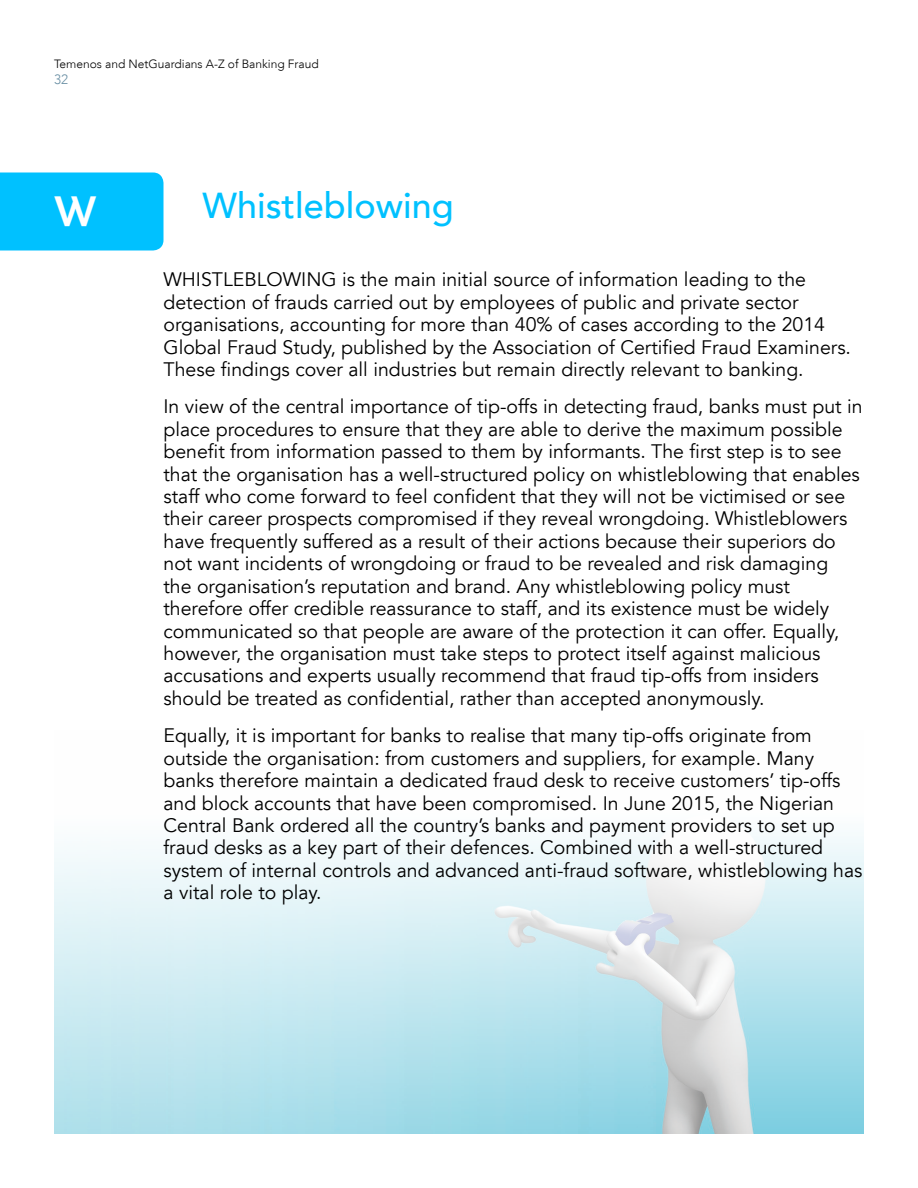
<style>
.page{position:relative;width:918px;height:1188px;background:#fff}
.page>*{position:absolute;margin:0;border:0;box-sizing:border-box;transform-origin:0 0}
.t1{font:700 45px "Bliss 2";color:#fff}
.No_Spacing{font:500 36px "Avenir LT";color:#00c1ff}
.No_Spacing-2{font:19.5px/22.5px "Avenir LT";color:#000}
.t2{font:300 13.5px "Avenir LT";color:#698fa4}
.t3{font:300 12px "Avenir LT";color:#000}
</style>
<div class="page">
<div style="left:0;top:172px;width:164px;height:78px;background:#00c1ff"></div>
<img style="left:54px;top:834px;width:810px;height:300px">
<p class="t3" style="left:54px;top:56px;width:266px">Temenos and NetGuardians A-Z of Banking Fraud</p>
<p class="t2" style="left:54px;top:71px;width:16px">32</p>
<p class="t1" style="left:54px;top:184px;width:44px">W</p>
<p class="No_Spacing" style="left:202px;top:185px;width:253px">Whistleblowing</p>
<p class="No_Spacing-2" style="left:164px;top:269px;width:689px">WHISTLEBLOWING is the main initial source of information leading to the detection of frauds carried out by employees of public and private sector organisations, accounting for more than 40% of cases according to the 2014<br>Global Fraud Study, published by the Association of Certified Fraud Examiners.<br>These findings cover all industries but remain directly relevant to banking.</p>
<p class="No_Spacing-2" style="left:164px;top:396px;width:701px">In view of the central importance of tip-offs in detecting fraud, banks must put in place procedures to ensure that they are able to derive the maximum possible benefit from information passed to them by informants. The first step is to see that the organisation has a well-structured policy on whistleblowing that enables staff who come forward to feel confident that they will not be victimised or see their career prospects compromised if they reveal wrongdoing. Whistleblowers have frequently suffered as a result of their actions because their superiors do not want incidents of wrongdoing or fraud to be revealed and risk damaging<br>the organisation’s reputation and brand. Any whistleblowing policy must therefore offer credible reassurance to staff, and its existence must be widely communicated so that people are aware of the protection it can offer. Equally, however, the organisation must take steps to protect itself against malicious accusations and experts usually recommend that fraud tip-offs from insiders should be treated as confidential, rather than accepted anonymously.</p>
<p class="No_Spacing-2" style="left:164px;top:725px;width:701px">Equally, it is important for banks to realise that many tip-offs originate from outside the organisation: from customers and suppliers, for example. Many banks therefore maintain a dedicated fraud desk to receive customers’ tip-offs and block accounts that have been compromised. In June 2015, the Nigerian Central Bank ordered all the country’s banks and payment providers to set up fraud desks as a key part of their defences. Combined with a well-structured system of internal controls and advanced anti-fraud software, whistleblowing has a vital role to play.</p>
</div>
